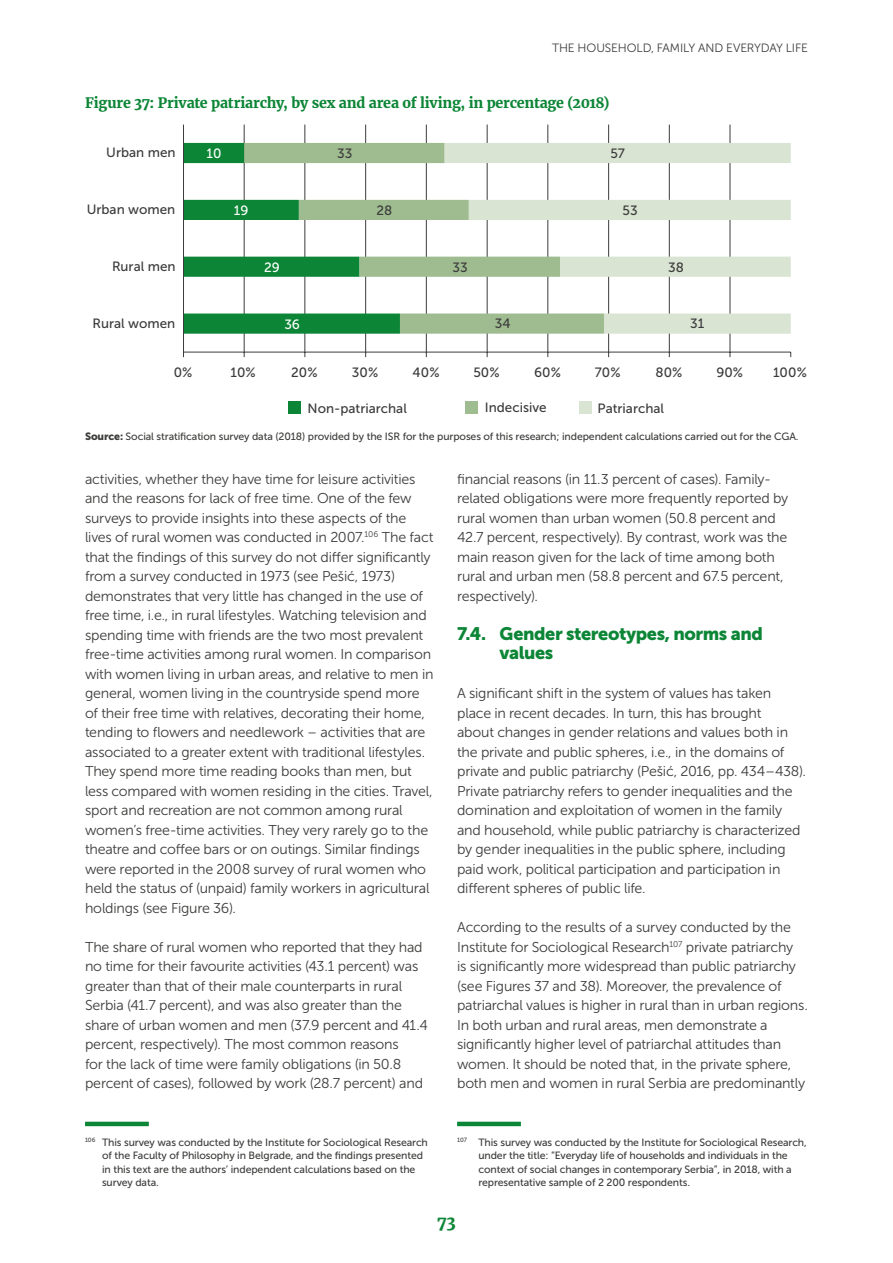
<style>
.page{position:relative;width:893px;height:1263px;background:#fff}
.page>*{position:absolute;margin:0;border:0;box-sizing:border-box;transform-origin:0 0}
.t1{font:18px/19.5px "Museo Sans 900";color:#0c8636}
.t2{font:700 16.5px "Merriweather";color:#0c8636}
.t3{font:14.25px/19.5px "Museo Sans 300";letter-spacing:-.015em;color:#3c3c3b}
.t4{font:700 14.25px "Merriweather";letter-spacing:-.015em;color:#0c8636}
.t5{font:13.35px "Museo Sans 500";color:#3c3b3b}
.t6{font:13.35px "Museo Sans 500";color:#fff}
.t7{font:12px "Museo Sans 300";color:#3c3c3b}
.t8{font:10.5px/13.5px "Museo Sans 500";letter-spacing:-.01em;color:#3c3c3b}
.s1{font-family:"Museo Sans 900"}
</style>
<div class="page">
<hr style="left:85px;top:1122px;width:64px;height:4px;background:#0c8636">
<hr style="left:457px;top:1122px;width:64px;height:4px;background:#0c8636">
<hr style="left:244px;top:125px;width:1px;height:227px;background:#3c3c3b">
<hr style="left:304px;top:125px;width:1px;height:227px;background:#3c3c3b">
<hr style="left:365px;top:125px;width:1px;height:227px;background:#3c3c3b">
<hr style="left:426px;top:125px;width:1px;height:227px;background:#3c3c3b">
<hr style="left:487px;top:125px;width:1px;height:227px;background:#3c3c3b">
<hr style="left:547px;top:125px;width:1px;height:227px;background:#3c3c3b">
<hr style="left:608px;top:125px;width:1px;height:227px;background:#3c3c3b">
<hr style="left:669px;top:125px;width:1px;height:227px;background:#3c3c3b">
<hr style="left:730px;top:125px;width:1px;height:227px;background:#3c3c3b">
<svg style="left:184px;top:143px;width:60px;height:191px"></svg>
<svg style="left:244px;top:143px;width:201px;height:191px"></svg>
<svg style="left:445px;top:143px;width:346px;height:191px"></svg>
<hr style="left:183px;top:352px;width:608px;height:1px;background:#3c3c3b">
<hr style="left:183px;top:125px;width:1px;height:227px;background:#3c3c3b">
<div style="left:288px;top:401px;width:13px;height:13px;background:#0c8636"></div>
<div style="left:465px;top:401px;width:12px;height:13px;background:#9ebc90"></div>
<div style="left:579px;top:401px;width:13px;height:13px;background:#dae4d3"></div>
<p class="t7" style="left:552px;top:41px;width:35px">The household</p>
<p class="t7" style="left:651px;top:41px;width:13px">, family</p>
<p class="t7" style="left:698px;top:41px;width:10px">and</p>
<p class="t7" style="left:726px;top:41px;width:8px">everyday</p>
<p class="t7" style="left:786px;top:41px;width:7px">life</p>
<p class="t4" style="left:85px;top:93px;width:526px">Figure 37: Private patriarchy, by sex and area of living, in percentage (2018)</p>
<p class="t5" style="left:106px;top:145px;width:71px">Urban men</p>
<p class="t6" style="left:206px;top:145px;width:16px">10</p>
<p class="t5" style="left:337px;top:145px;width:17px">33</p>
<p class="t5" style="left:610px;top:145px;width:16px">57</p>
<p class="t5" style="left:87px;top:201px;width:90px">Urban women</p>
<p class="t6" style="left:234px;top:202px;width:16px">19</p>
<p class="t5" style="left:377px;top:202px;width:17px">28</p>
<p class="t5" style="left:623px;top:202px;width:17px">53</p>
<p class="t5" style="left:112px;top:258px;width:65px">Rural men</p>
<p class="t6" style="left:264px;top:259px;width:17px">29</p>
<p class="t5" style="left:452px;top:259px;width:17px">33</p>
<p class="t5" style="left:668px;top:259px;width:17px">38</p>
<p class="t5" style="left:93px;top:315px;width:84px">Rural women</p>
<p class="t6" style="left:284px;top:316px;width:17px">36</p>
<p class="t5" style="left:495px;top:316px;width:17px">34</p>
<p class="t5" style="left:690px;top:316px;width:16px">31</p>
<p class="t5" style="left:174px;top:365px;width:20px">0%</p>
<p class="t5" style="left:230px;top:365px;width:27px">10%</p>
<p class="t5" style="left:291px;top:365px;width:28px">20%</p>
<p class="t5" style="left:352px;top:365px;width:28px">30%</p>
<p class="t5" style="left:413px;top:365px;width:28px">40%</p>
<p class="t5" style="left:473px;top:365px;width:28px">50%</p>
<p class="t5" style="left:534px;top:365px;width:28px">60%</p>
<p class="t5" style="left:595px;top:365px;width:27px">70%</p>
<p class="t5" style="left:656px;top:365px;width:28px">80%</p>
<p class="t5" style="left:716px;top:365px;width:28px">90%</p>
<p class="t5" style="left:773px;top:365px;width:35px">100%</p>
<p class="t5" style="left:307px;top:400px;width:101px">Non-patriarchal</p>
<p class="t5" style="left:485px;top:400px;width:63px">Indecisive</p>
<p class="t5" style="left:597px;top:401px;width:68px">Patriarchal</p>
<p class="t8" style="left:85px;top:430px;width:715px"><span class="s1">Source:</span> Social stratification survey data (2018) provided by the ISR for the purposes of this research; independent calculations carried out for the CGA.</p>
<p class="t3" style="left:85px;top:469px;width:350px">activities, whether they have time for leisure activities and the reasons for lack of free time. One of the few surveys to provide insights into these aspects of the lives of rural women was conducted in 2007.<sup>106</sup> The fact that the findings of this survey do not differ significantly from a survey conducted in 1973 (see Pešić, 1973) demonstrates that very little has changed in the use of free time, i.e., in rural lifestyles. Watching television and spending time with friends are the two most prevalent free-time activities among rural women. In comparison with women living in urban areas, and relative to men in general, women living in the countryside spend more of their free time with relatives, decorating their home, tending to flowers and needlework – activities that are associated to a greater extent with traditional lifestyles.<br>They spend more time reading books than men, but less compared with women residing in the cities. Travel, sport and recreation are not common among rural women’s free-time activities. They very rarely go to the theatre and coffee bars or on outings. Similar findings were reported in the 2008 survey of rural women who held the status of (unpaid) family workers in agricultural holdings (see Figure 36).</p>
<p class="t3" style="left:85px;top:937px;width:345px">The share of rural women who reported that they had no time for their favourite activities (43.1 percent) was greater than that of their male counterparts in rural Serbia (41.7 percent), and was also greater than the share of urban women and men (37.9 percent and 41.4 percent, respectively). The most common reasons<br>for the lack of time were family obligations (in 50.8 percent of cases), followed by work (28.7 percent) and</p>
<p class="t8" style="left:102px;top:1135px;width:327px;text-indent:-17px"><sup>106</sup> This survey was conducted by the Institute for Sociological Research of the Faculty of Philosophy in Belgrade, and the findings presented in this text are the authors’ independent calculations based on the survey data.</p>
<p class="t3" style="left:457px;top:469px;width:333px">financial reasons (in 11.3 percent of cases). Family&shy;related obligations were more frequently reported by rural women than urban women (50.8 percent and 42.7 percent, respectively). By contrast, work was the main reason given for the lack of time among both rural and urban men (58.8 percent and 67.5 percent, respectively).</p>
<p class="t1" style="left:500px;top:623px;width:265px;text-indent:-43px">7.4. Gender stereotypes, norms and values</p>
<p class="t3" style="left:457px;top:683px;width:350px">A significant shift in the system of values has taken place in recent decades. In turn, this has brought<br>about changes in gender relations and values both in the private and public spheres, i.e., in the domains of private and public patriarchy (Pešić, 2016, pp. 434–438).<br>Private patriarchy refers to gender inequalities and the domination and exploitation of women in the family and household, while public patriarchy is characterized by gender inequalities in the public sphere, including paid work, political participation and participation in different spheres of public life.</p>
<p class="t3" style="left:457px;top:917px;width:352px">According to the results of a survey conducted by the Institute for Sociological Research<sup>107</sup> private patriarchy<br>is significantly more widespread than public patriarchy (see Figures 37 and 38). Moreover, the prevalence of patriarchal values is higher in rural than in urban regions.<br>In both urban and rural areas, men demonstrate a significantly higher level of patriarchal attitudes than women. It should be noted that, in the private sphere, both men and women in rural Serbia are predominantly</p>
<p class="t8" style="left:478px;top:1135px;width:330px;text-indent:-21px"><sup>107</sup> This survey was conducted by the Institute for Sociological Research, under the title: “Everyday life of households and individuals in the context of social changes in contemporary Serbia”, in 2018, with a representative sample of 2 200 respondents.</p>
<p class="t2" style="left:437px;top:1211px;width:20px">73</p>
</div>
